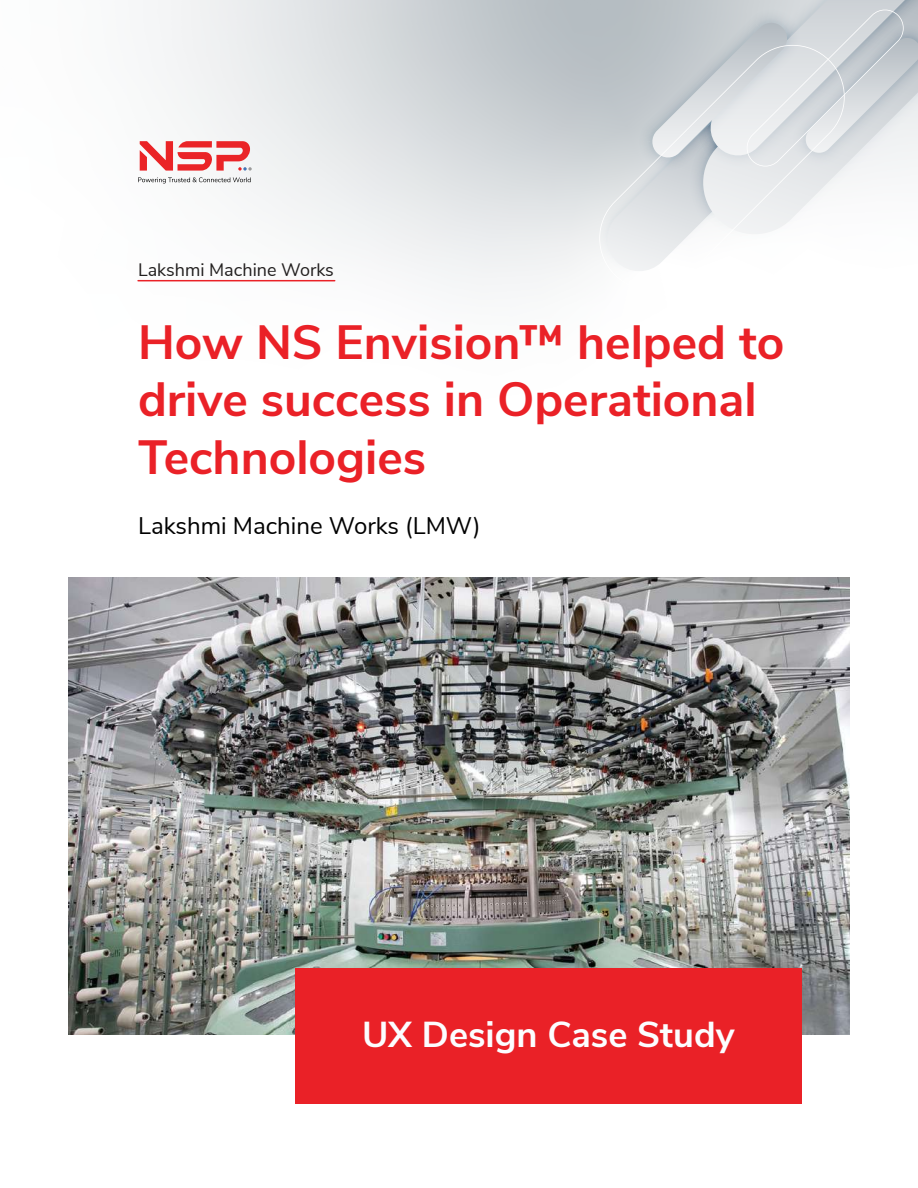
<style>
.page{position:relative;width:918px;height:1188px;background:#fff}
.page>*{position:absolute;margin:0;border:0;box-sizing:border-box;transform-origin:0 0}
.t1{font:700 48px/57.6px "Nunito Sans";color:#ea2127}
.t2{font:700 36px "Nunito Sans";color:#fcfdff}
.t3{font:24px "Nunito Sans";color:#000}
.t4{font:18px "Nunito Sans";color:#221f1f}
</style>
<div class="page">
<svg style="left:137px;top:0;width:461px;height:286px"></svg>
<svg style="left:138px;top:177px;width:113px;height:6px"></svg>
<svg style="left:140px;top:141px;width:112px;height:30px"></svg>
<svg style="left:595px;top:45px;width:3px;height:241px"></svg>
<svg style="left:598px;top:0;width:320px;height:271px"></svg>
<hr style="left:138px;top:280px;width:197px;height:1px;background:#ea2127">
<img style="left:68px;top:577px;width:782px;height:457px">
<div style="left:295px;top:968px;width:507px;height:136px;background:#ea2127"></div>
<p class="t4" style="left:138px;top:256px;width:197px">Lakshmi Machine Works</p>
<p class="t1" style="left:138px;top:311px;width:648px">How NS Envision™ helped to drive success in Operational<br>Technologies</p>
<p class="t3" style="left:138px;top:509px;width:344px">Lakshmi Machine Works (LMW)</p>
<p class="t2" style="left:362px;top:1008px;width:374px">UX Design Case Study</p>
</div>
